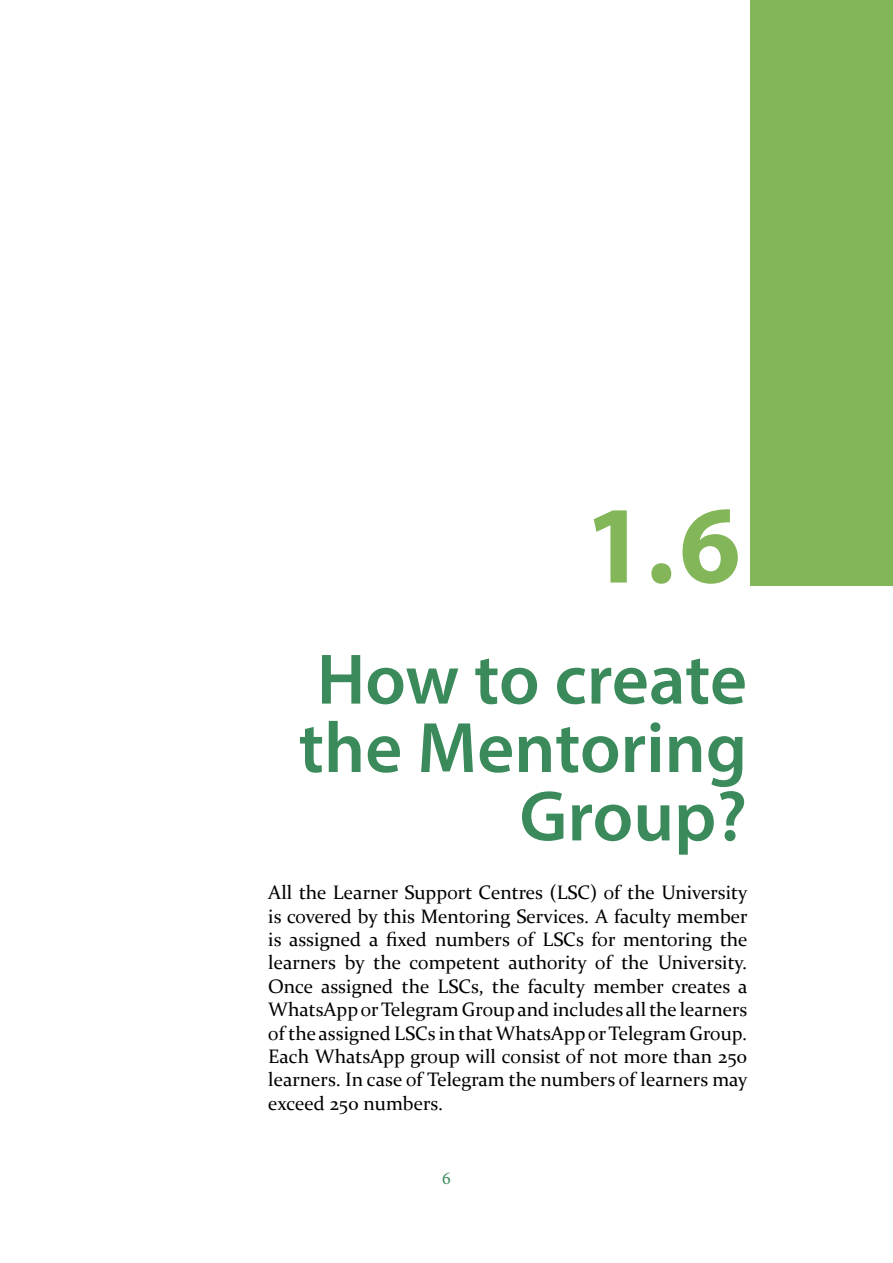
<style>
.page{position:relative;width:893px;height:1263px;background:#fff}
.page>*{position:absolute;margin:0;border:0;box-sizing:border-box;transform-origin:0 0}
.t1{font:700 111px "Myriad Pro";color:#83b659}
.t2{font:600 72px/68.4px "Myriad Pro";color:#3a8a5b;text-align:right}
.t3{font:19.5px/23.4px "Constantia";color:#000;text-align:justify}
.t4{font:18px "Minion Pro";color:#3a8a5b}
</style>
<div class="page">
<div style="left:751px;top:0;width:142px;height:586px;background:#83b659"></div>
<h1 class="t1" style="left:584px;top:473px;width:158px">1.6</h1>
<h2 class="t2" style="left:299px;top:643px;width:450px">How to create the Mentoring<br>Group?</h2>
<p class="t3" style="left:268px;top:880px;width:481px">All the Learner Support Centres (LSC) of the University is covered by this Mentoring Services. A faculty member is assigned a fixed numbers of LSCs for mentoring the learners by the competent authority of the University.<br>Once assigned the LSCs, the faculty member creates a WhatsApp or Telegram Group and includes all the learners of the assigned LSCs in that WhatsApp or Telegram Group.<br>Each WhatsApp group will consist of not more than 250 learners. In case of Telegram the numbers of learners may exceed 250 numbers.</p>
<p class="t4" style="left:442px;top:1166px;width:10px">6</p>
</div>
